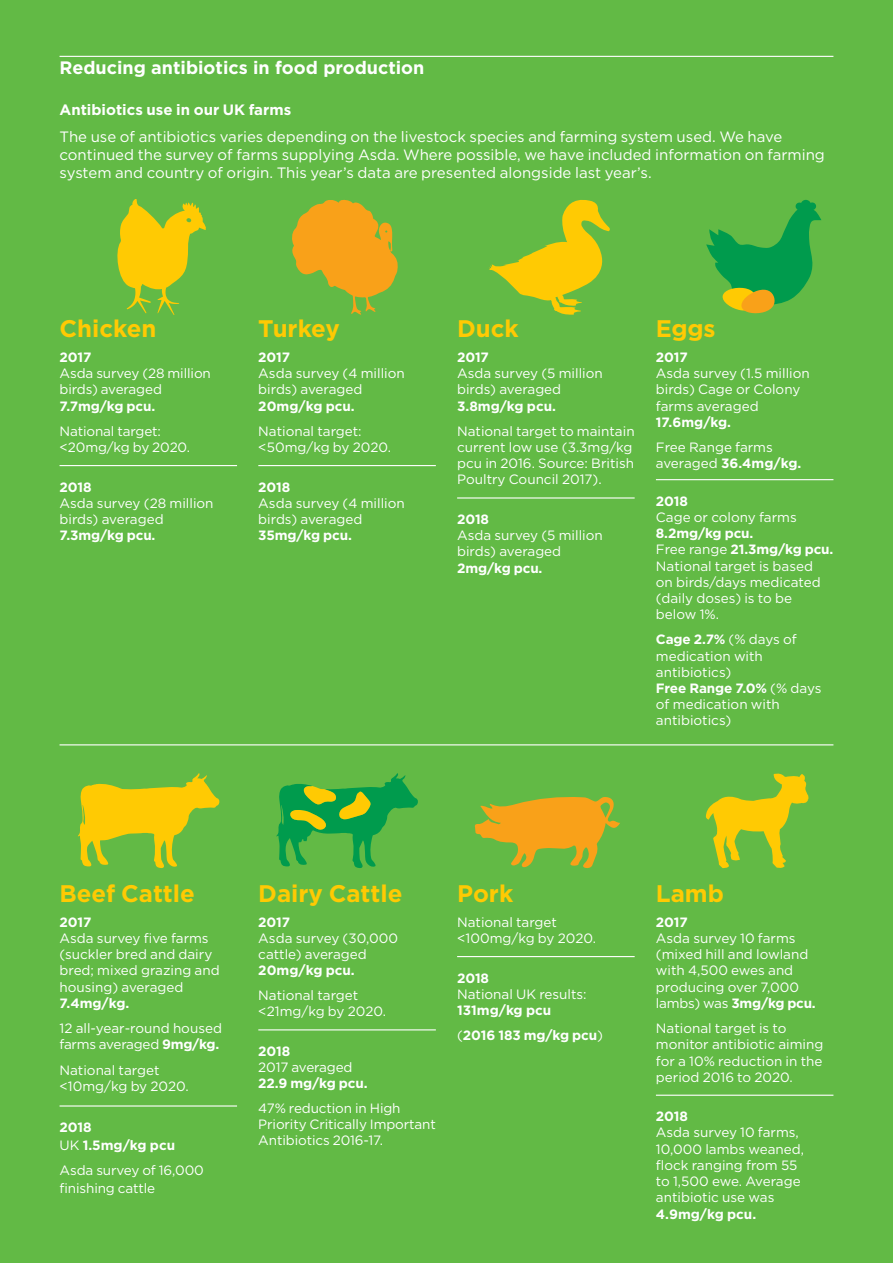
<style>
.page{position:relative;width:893px;height:1263px;background:#62ba45}
.page>*{position:absolute;margin:0;border:0;box-sizing:border-box;transform-origin:0 0}
.t1{font:700 24px "Gotham";color:#ffca03}
.t2{font:700 18px "Gotham";color:#fff}
.t3{font:15px/18px "Gotham";color:#fff}
.t4{font:700 15px "Gotham";color:#fff}
.t5{font:13.5px/16.2px "Gotham";color:#fff}
.t6{font:700 13.5px/18px "Gotham";letter-spacing:-.01em;color:#fff}
.s1{font-weight:700}
.s2{font-weight:400}
</style>
<div class="page">
<hr style="left:60px;top:56px;width:773px;height:1px;background:#fff">
<hr style="left:60px;top:1105px;width:177px;height:1px;background:#fff">
<hr style="left:258px;top:1029px;width:178px;height:1px;background:#fff">
<hr style="left:457px;top:956px;width:178px;height:1px;background:#fff">
<hr style="left:656px;top:1095px;width:177px;height:1px;background:#fff">
<svg style="left:276px;top:773px;width:142px;height:95px"></svg>
<svg style="left:78px;top:773px;width:141px;height:95px"></svg>
<svg style="left:475px;top:797px;width:145px;height:71px"></svg>
<svg style="left:706px;top:773px;width:102px;height:95px"></svg>
<hr style="left:60px;top:465px;width:177px;height:1px;background:#fff">
<hr style="left:258px;top:465px;width:178px;height:1px;background:#fff">
<hr style="left:457px;top:497px;width:178px;height:1px;background:#fff">
<hr style="left:656px;top:479px;width:177px;height:1px;background:#fff">
<svg style="left:489px;top:200px;width:121px;height:115px"></svg>
<svg style="left:706px;top:200px;width:115px;height:114px"></svg>
<svg style="left:117px;top:200px;width:89px;height:115px"></svg>
<svg style="left:292px;top:200px;width:106px;height:115px"></svg>
<hr style="left:60px;top:744px;width:773px;height:1px;background:#fff">
<h2 class="t2" style="left:60px;top:56px;width:366px">Reducing antibiotics in food production</h2>
<p class="t4" style="left:60px;top:100px;width:233px">Antibiotics use in our UK farms</p>
<p class="t3" style="left:60px;top:127px;width:767px">The use of antibiotics varies depending on the livestock species and farming system used. We have continued the survey of farms supplying Asda. Where possible, we have included information on farming system and country of origin. This year’s data are presented alongside last year’s.</p>
<h1 class="t1" style="left:60px;top:312px;width:98px">Chicken</h1>
<p class="t6" style="left:60px;top:348px;width:33px">2017</p>
<p class="t5" style="left:60px;top:365px;width:153px">Asda survey (28 million birds) averaged</p>
<p class="t6" style="left:60px;top:397px;width:97px">7.7mg/kg pcu.</p>
<p class="t5" style="left:60px;top:423px;width:132px">National target: &lt;20mg/kg by 2020.</p>
<p class="t6" style="left:60px;top:478px;width:34px">2018</p>
<p class="t5" style="left:60px;top:495px;width:156px">Asda survey (28 million birds) averaged</p>
<p class="t6" style="left:60px;top:526px;width:97px">7.3mg/kg pcu.</p>
<h1 class="t1" style="left:258px;top:312px;width:83px">Turkey</h1>
<p class="t6" style="left:258px;top:348px;width:33px">2017</p>
<p class="t5" style="left:258px;top:365px;width:148px">Asda survey (4 million birds) averaged</p>
<p class="t6" style="left:258px;top:397px;width:98px">20mg/kg pcu.</p>
<p class="t5" style="left:258px;top:423px;width:134px">National target: &lt;50mg/kg by 2020.</p>
<p class="t6" style="left:258px;top:478px;width:34px">2018</p>
<p class="t5" style="left:258px;top:495px;width:148px">Asda survey (4 million birds) averaged</p>
<p class="t6" style="left:258px;top:526px;width:95px">35mg/kg pcu.</p>
<h1 class="t1" style="left:457px;top:312px;width:63px">Duck</h1>
<p class="t6" style="left:457px;top:348px;width:33px">2017</p>
<p class="t5" style="left:457px;top:365px;width:147px">Asda survey (5 million birds) averaged</p>
<p class="t6" style="left:457px;top:397px;width:100px">3.8mg/kg pcu.</p>
<p class="t5" style="left:457px;top:423px;width:179px">National target to maintain current low use (3.3mg/kg pcu in 2016. Source: British<br>Poultry Council 2017).</p>
<p class="t6" style="left:457px;top:510px;width:34px">2018</p>
<p class="t5" style="left:457px;top:527px;width:147px">Asda survey (5 million birds) averaged</p>
<p class="t6" style="left:457px;top:559px;width:87px">2mg/kg pcu.</p>
<h1 class="t1" style="left:656px;top:312px;width:61px">Eggs</h1>
<p class="t6" style="left:656px;top:348px;width:33px">2017</p>
<p class="t5" style="left:656px;top:365px;width:155px">Asda survey (1.5 million birds) Cage or Colony farms averaged</p>
<p class="t6" style="left:656px;top:413px;width:77px">17.6mg/kg.</p>
<p class="t5" style="left:656px;top:439px;width:147px">Free Range farms averaged <span class="s1">36.4mg/kg.</span></p>
<p class="t6" style="left:656px;top:492px;width:34px">2018</p>
<p class="t5" style="left:656px;top:509px;width:142px">Cage or colony farms</p>
<p class="t5" style="left:656px;top:525px;width:179px"><span class="s1">8.2mg/kg pcu.<br></span>Free range <span class="s1">21.3mg/kg pcu.<br></span>National target is based on birds/days medicated (daily doses) is to be below 1%.</p>
<p class="t5" style="left:656px;top:631px;width:167px"><span class="s1">Cage 2.7%</span> (% days of medication with antibiotics)<br><span class="s1">Free Range 7.0%</span> (% days of medication with antibiotics)</p>
<h1 class="t1" style="left:60px;top:877px;width:137px">Beef Cattle</h1>
<p class="t6" style="left:60px;top:913px;width:33px">2017</p>
<p class="t5" style="left:60px;top:930px;width:162px">Asda survey five farms (suckler bred and dairy bred; mixed grazing and housing) averaged</p>
<p class="t6" style="left:60px;top:994px;width:71px">7.4mg/kg.</p>
<p class="t5" style="left:60px;top:1020px;width:164px">12 all-year-round housed farms averaged <span class="s1">9mg/kg.</span></p>
<p class="t5" style="left:60px;top:1061px;width:131px">National target &lt;10mg/kg by 2020.</p>
<p class="t6" style="left:60px;top:1118px;width:117px">2018<br><span class="s2">UK</span> 1.5mg/kg pcu</p>
<p class="t5" style="left:60px;top:1161px;width:146px;line-height:18px">Asda survey of 16,000 finishing cattle</p>
<h1 class="t1" style="left:258px;top:877px;width:146px">Dairy Cattle</h1>
<p class="t6" style="left:258px;top:913px;width:33px">2017</p>
<p class="t5" style="left:258px;top:930px;width:141px">Asda survey (30,000 cattle) averaged</p>
<p class="t6" style="left:258px;top:961px;width:98px">20mg/kg pcu.</p>
<p class="t5" style="left:258px;top:987px;width:129px">National target &lt;21mg/kg by 2020.</p>
<p class="t6" style="left:258px;top:1042px;width:34px">2018</p>
<p class="t5" style="left:258px;top:1059px;width:96px">2017 averaged</p>
<p class="t6" style="left:258px;top:1074px;width:111px">22.9 mg/kg pcu.</p>
<p class="t5" style="left:258px;top:1100px;width:179px">47% reduction in High<br>Priority Critically Important<br>Antibiotics 2016-17.</p>
<h1 class="t1" style="left:457px;top:877px;width:58px">Pork</h1>
<p class="t5" style="left:457px;top:914px;width:141px">National target &lt;100mg/kg by 2020.</p>
<p class="t6" style="left:457px;top:969px;width:34px">2018</p>
<p class="t5" style="left:457px;top:986px;width:131px">National UK results:</p>
<p class="t6" style="left:457px;top:998px;width:147px;line-height:24.8px">131mg/kg pcu<br><span class="s2">(</span>2016 183 mg/kg pcu<span class="s2">)</span></p>
<h1 class="t1" style="left:656px;top:877px;width:70px">Lamb</h1>
<p class="t6" style="left:656px;top:913px;width:33px">2017</p>
<p class="t5" style="left:656px;top:930px;width:161px">Asda survey 10 farms (mixed hill and lowland with 4,500 ewes and producing over 7,000 lambs) was <span class="s1">3mg/kg pcu.</span></p>
<p class="t5" style="left:656px;top:1020px;width:169px">National target is to monitor antibiotic aiming for a 10% reduction in the period 2016 to 2020.</p>
<p class="t6" style="left:656px;top:1107px;width:34px">2018</p>
<p class="t5" style="left:656px;top:1124px;width:150px">Asda survey 10 farms,<br>10,000 lambs weaned, flock ranging from 55 to 1,500 ewe. Average antibiotic use was</p>
<p class="t6" style="left:656px;top:1204px;width:102px">4.9mg/kg pcu.</p>
</div>
